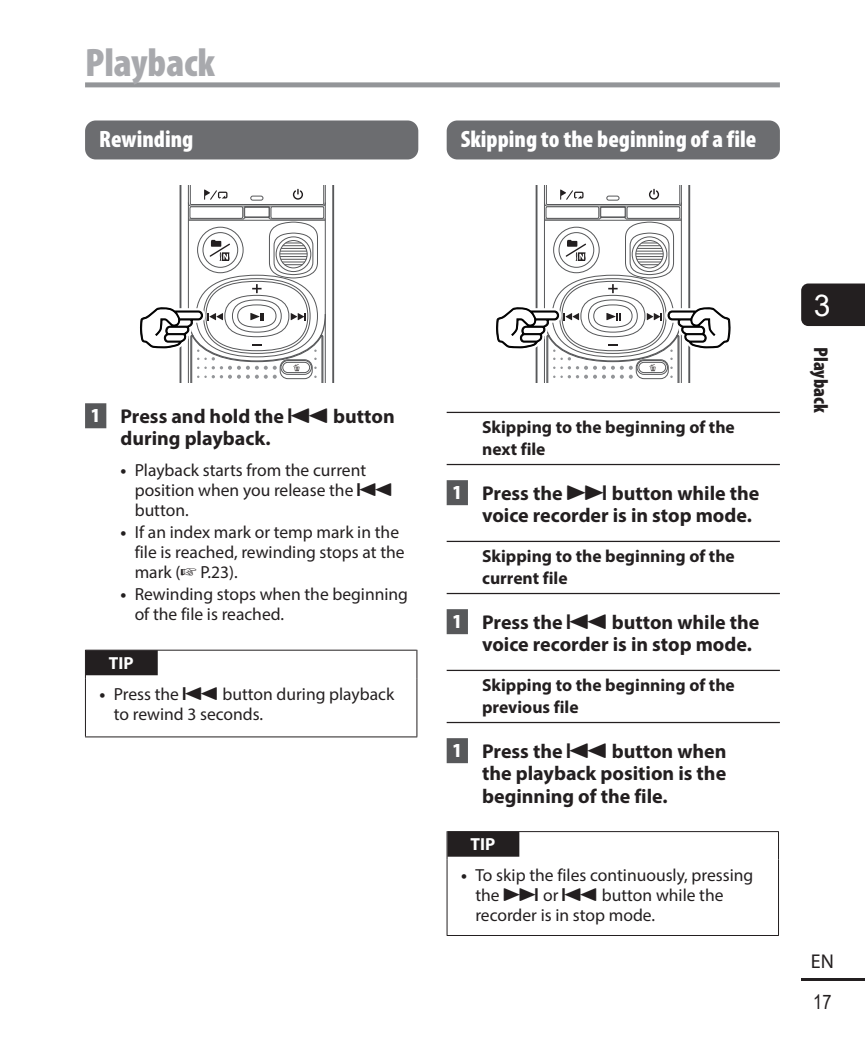
<style>
.page{position:relative;width:865px;height:1049px;background:#fff}
.page>*{position:absolute;margin:0;border:0;box-sizing:border-box;transform-origin:0 0}
.t1{font:900 condensed 40px "Myriad Pro";color:#a8a9ad}
.t2{font:30px "Arial";color:#fff}
.t3{font:900 condensed 23.75px "Myriad Pro";color:#fff}
.t4{font:700 20px/22.5px "Myriad Pro";color:#231f20}
.t5{font:900 condensed 20px "Myriad Pro";color:#231f20}
.t6{font:20px "Arial Narrow";color:#231f20}
.t7{font:20px "Myriad Pro";color:#231f20}
.t8{font:17.5px/20px "Myriad Pro";color:#231f20}
.t9{font:700 17.5px/22.5px "Myriad Pro";color:#231f20}
.t10{font:700 17.5px "Myriad Pro";color:#fff}
.s1{font-weight:900;font-stretch:condensed;color:#fff}
.s2{font-family:"AP Yakumono";font-weight:400}
.s3{font-weight:700}
.s4{font-family:"AP Yakumono"}
</style>
<div class="page">
<div style="left:801px;top:283px;width:64px;height:43px;background:#231f20"></div>
<hr style="left:801px;top:978px;width:64px;height:3px;background:#231f20">
<div style="left:85px;top:82px;width:695px;height:5px;background:#939598"></div>
<div style="left:85px;top:403px;width:21px;height:25px;background:#57585a"></div>
<div style="left:85px;top:120px;width:333px;height:39px;background:#6c6d70;border-radius:11px"></div>
<svg style="left:140px;top:186px;width:194px;height:197px"></svg>
<svg style="left:85px;top:650px;width:1px;height:28px"></svg>
<svg style="left:416px;top:650px;width:1px;height:28px"></svg>
<hr style="left:85px;top:678px;width:1px;height:58px;background:#231f20">
<hr style="left:416px;top:678px;width:1px;height:58px;background:#231f20">
<hr style="left:85px;top:736px;width:332px;height:1px;background:#231f20">
<hr style="left:86px;top:650px;width:330px;height:1px;background:#231f20">
<div style="left:86px;top:650px;width:72px;height:25px;background:#231f20"></div>
<hr style="left:446px;top:412px;width:334px;height:1px;background:#231f20">
<hr style="left:446px;top:464px;width:334px;height:1px;background:#231f20">
<div style="left:446px;top:480px;width:22px;height:25px;background:#57585a"></div>
<hr style="left:446px;top:541px;width:334px;height:1px;background:#231f20">
<hr style="left:446px;top:593px;width:334px;height:1px;background:#231f20">
<div style="left:446px;top:609px;width:22px;height:25px;background:#57585a"></div>
<hr style="left:446px;top:670px;width:334px;height:1px;background:#231f20">
<hr style="left:446px;top:722px;width:334px;height:1px;background:#231f20">
<div style="left:446px;top:738px;width:22px;height:25px;background:#57585a"></div>
<div style="left:446px;top:120px;width:334px;height:39px;background:#6c6d70;border-radius:11px"></div>
<svg style="left:496px;top:186px;width:235px;height:197px"></svg>
<svg style="left:446px;top:831px;width:1px;height:28px"></svg>
<svg style="left:778px;top:831px;width:1px;height:28px"></svg>
<hr style="left:446px;top:859px;width:1px;height:76px;background:#231f20">
<hr style="left:778px;top:859px;width:1px;height:76px;background:#231f20">
<hr style="left:446px;top:935px;width:333px;height:1px;background:#231f20">
<hr style="left:447px;top:831px;width:331px;height:1px;background:#231f20">
<div style="left:447px;top:832px;width:72px;height:25px;background:#231f20"></div>
<h1 class="t1" style="left:85px;top:37px;width:131px">Playback</h1>
<h3 class="t3" style="left:99px;top:124px;width:95px">Rewinding</h3>
<h3 class="t3" style="left:461px;top:124px;width:297px">Skipping to the beginning of a file</h3>
<p class="t4" style="left:120px;top:404px;width:276px;text-indent:-29px"><span class="s1">1</span> Press and hold the <span class="s2">0</span> button during playback.</p>
<p class="t8" style="left:135px;top:460px;width:260px;text-indent:-14px"><span class="s3">•</span> Playback starts from the current position when you release the <span class="s4">0 </span>button.</p>
<p class="t8" style="left:135px;top:522px;width:271px;text-indent:-14px"><span class="s3">•</span> If an index mark or temp mark in the file is reached, rewinding stops at the mark (☞ P.23).</p>
<p class="t8" style="left:135px;top:583px;width:275px;text-indent:-14px"><span class="s3">•</span> Rewinding stops when the beginning of the file is reached.</p>
<p class="t10" style="left:109px;top:652px;width:26px">TIP</p>
<p class="t8" style="left:114px;top:684px;width:282px;text-indent:-14px"><span class="s3">•</span> Press the <span class="s4">0</span> button during playback to rewind 3 seconds.</p>
<p class="t9" style="left:482px;top:415px;width:254px">Skipping to the beginning of the next file</p>
<p class="t4" style="left:482px;top:481px;width:279px;text-indent:-29px"><span class="s1">1</span> Press the <span class="s2">9</span> button while the voice recorder is in stop mode.</p>
<p class="t9" style="left:482px;top:544px;width:254px">Skipping to the beginning of the current file</p>
<p class="t4" style="left:482px;top:610px;width:279px;text-indent:-29px"><span class="s1">1</span> Press the <span class="s2">0</span> button while the voice recorder is in stop mode.</p>
<p class="t9" style="left:482px;top:673px;width:254px">Skipping to the beginning of the previous file</p>
<p class="t4" style="left:482px;top:739px;width:246px;text-align:justify;text-indent:-29px"><span class="s1">1</span> Press the <span class="s2">0</span> button when the playback position is the beginning of the file.</p>
<p class="t10" style="left:470px;top:833px;width:26px">TIP</p>
<p class="t8" style="left:475px;top:865px;width:279px;text-indent:-14px"><span class="s3">•</span> To skip the files continuously, pressing the <span class="s4">9</span> or <span class="s4">0</span> button while the recorder is in stop mode.</p>
<h2 class="t2" style="left:814px;top:285px;width:18px">3</h2>
<p class="t5" style="left:833px;top:347px;width:67px;rotate:90deg">Playback</p>
<p class="t7" style="left:811px;top:948px;width:25px">EN</p>
<p class="t6" style="left:813px;top:988px;width:20px">17</p>
</div>
